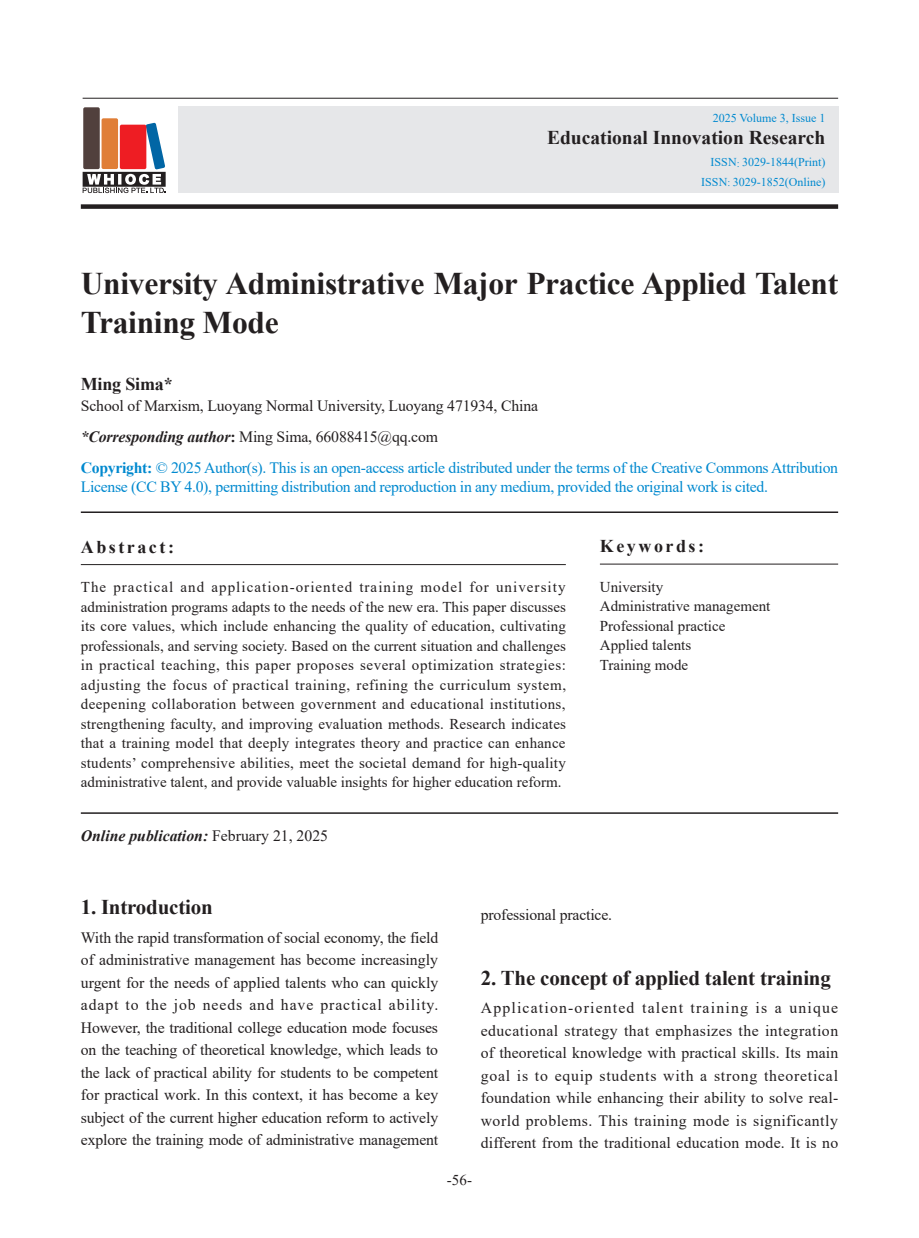
<style>
.page{position:relative;width:919px;height:1238px;background:#fff}
.page>*{position:absolute;margin:0;border:0;box-sizing:border-box;transform-origin:0 0}
.t1{font:700 31.5px/39px "Times New Roman";letter-spacing:-.01em;color:#231f20}
.t2{font:700 21px "Times New Roman";letter-spacing:-.01em;color:#231f20}
.t3{font:700 19.5px "Times New Roman";color:#231f20}
.t4{font:700 18px "Times New Roman";letter-spacing:.14em;color:#231f20}
.t5{font:700 18px "Times New Roman";letter-spacing:-.01em;color:#231f20}
.t6{font:15.75px/22.5px "Times New Roman";letter-spacing:-.01em;color:#231f20;text-align:justify}
.t7{font:15.75px/31px "Times New Roman";letter-spacing:-.02em;color:#0089cf}
.t8{font:italic 700 15.75px "Times New Roman";color:#231f20}
.t9{font:15px/19.5px "Times New Roman";color:#231f20;text-align:justify}
.t10{font:12px/19.5px "Times New Roman";color:#0089cf;text-align:right}
.s1{font-family:"Adobe Song Std";font-weight:300}
.s2{color:#231f20}
.s3{font-weight:700;font-style:italic;color:#231f20}
.s4{font-weight:700;color:#231f20}
.s5{font-weight:700}
.s6{font-weight:400;font-style:normal}
</style>
<div class="page">
<div style="left:178px;top:106px;width:660px;height:87px;background:#e6e7e9"></div>
<div style="left:81px;top:204px;width:757px;height:5px;background:#231f20"></div>
<hr style="left:83px;top:98px;width:755px;height:1px;background:#231f20">
<div style="left:83px;top:107px;width:17px;height:62px;background:#51403d;border-radius:2px"></div>
<div style="left:101px;top:118px;width:17px;height:51px;background:#e07e37;border-radius:2px"></div>
<svg style="left:83px;top:123px;width:83px;height:70px"></svg>
<hr style="left:81px;top:511px;width:757px;height:2px;background:#231f20">
<hr style="left:81px;top:812px;width:757px;height:1px;background:#231f20">
<hr style="left:81px;top:564px;width:485px;height:1px;background:#231f20">
<hr style="left:600px;top:564px;width:238px;height:1px;background:#231f20">
<p class="t10" style="left:712px;top:108px;width:114px">2025 Volume 3, Issue 1</p>
<h3 class="t3" style="left:547px;top:124px;width:280px">Educational Innovation Research</h3>
<p class="t10" style="left:701px;top:152px;width:125px">ISSN<span class="s1">:</span> 3029-1844(Print)<br>ISSN<span class="s1">:</span> 3029-1852(Online)</p>
<h1 class="t1" style="left:81px;top:262px;width:758px">University Administrative Major Practice Applied Talent<br>Training Mode</h1>
<p class="t5" style="left:81px;top:371px;width:93px">Ming Sima*</p>
<p class="t7" style="left:81px;top:389px;width:758px"><span class="s2">School of Marxism, Luoyang Normal University, Luoyang 471934, China<br></span><span class="s3">*Corresponding author</span><span class="s4">:</span> <span class="s2">Ming Sima, 66088415@qq.com<br></span><span class="s5">Copyright:</span> © 2025 Author(s). This is an open-access article distributed under the terms of the Creative Commons Attribution</p>
<p class="t7" style="left:81px;top:470px;width:688px">License (CC BY 4.0), permitting distribution and reproduction in any medium, provided the original work is cited.</p>
<p class="t4" style="left:81px;top:534px;width:95px">Abstract:</p>
<p class="t9" style="left:81px;top:577px;width:486px">The practical and application-oriented training model for university administration programs adapts to the needs of the new era. This paper discusses its core values, which include enhancing the quality of education, cultivating professionals, and serving society. Based on the current situation and challenges in practical teaching, this paper proposes several optimization strategies: adjusting the focus of practical training, refining the curriculum system, deepening collaboration between government and educational institutions, strengthening faculty, and improving evaluation methods. Research indicates that a training model that deeply integrates theory and practice can enhance students’ comprehensive abilities, meet the societal demand for high-quality administrative talent, and provide valuable insights for higher education reform.</p>
<p class="t8" style="left:81px;top:824px;width:249px">Online publication: <span class="s6">February 21, 2025</span></p>
<p class="t4" style="left:600px;top:533px;width:106px">Keywords:</p>
<p class="t9" style="left:600px;top:576px;width:172px;text-align:left">University<br>Administrative management<br>Professional practice<br>Applied talents<br>Training mode</p>
<h2 class="t2" style="left:81px;top:891px;width:133px">1. Introduction</h2>
<p class="t6" style="left:81px;top:925px;width:359px">With the rapid transformation of social economy, the field of administrative management has become increasingly urgent for the needs of applied talents who can quickly adapt to the job needs and have practical ability.<br>However, the traditional college education mode focuses on the teaching of theoretical knowledge, which leads to the lack of practical ability for students to be competent for practical work. In this context, it has become a key subject of the current higher education reform to actively explore the training mode of administrative management</p>
<p class="t6" style="left:480px;top:903px;width:133px">professional practice.</p>
<h2 class="t2" style="left:480px;top:962px;width:351px">2. The concept of applied talent training</h2>
<p class="t6" style="left:480px;top:996px;width:359px">Application-oriented talent training is a unique educational strategy that emphasizes the integration of theoretical knowledge with practical skills. Its main goal is to equip students with a strong theoretical foundation while enhancing their ability to solve real&shy;world problems. This training mode is significantly different from the traditional education mode. It is no</p>
<p class="t9" style="left:447px;top:1169px;width:26px">-56-</p>
</div>
